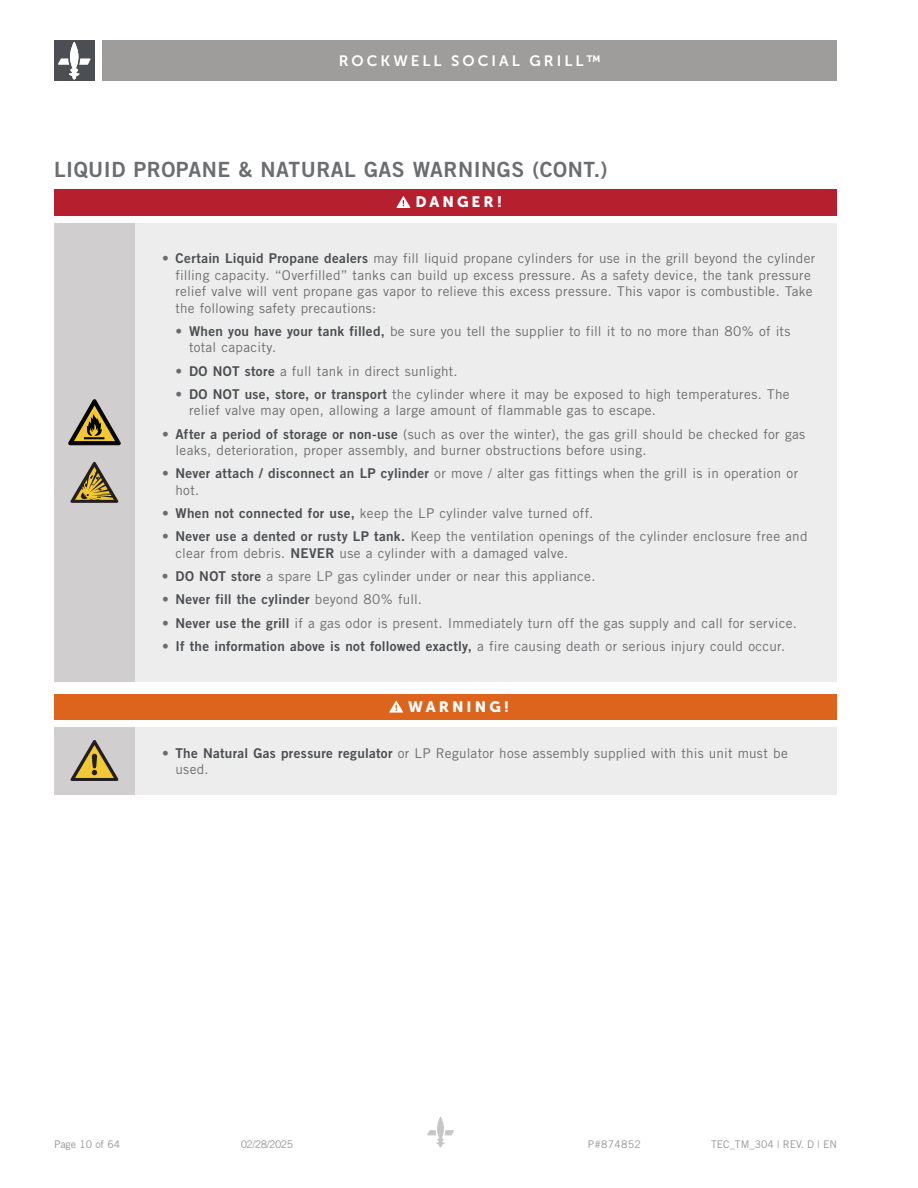
<style>
.page{position:relative;width:918px;height:1188px;background:#fff}
.page>*{position:absolute;margin:0;border:0;box-sizing:border-box;transform-origin:0 0}
.Section_Subhead_h2{font:21px "Trade Gothic LT Std Bd 2";letter-spacing:.025em;color:#6c6d70}
.t1{font:15px "Museo Sans 700";letter-spacing:.2em;color:#fff}
.Table_title_bar{font:15px "Museo Sans 900";letter-spacing:.2em;color:#fff}
.t2{font:13.5px/16.5px "Trade Gothic LT Std";letter-spacing:.02em;color:#6c6d70}
.t3{font:13.5px "Trade Gothic LT Std Bd 2";letter-spacing:.02em;color:#4b4e53}
.t4{font:10.5px "Trade Gothic LT Std";color:#939598}
.s1{font-family:"Trade Gothic LT Std Bd 2";color:#4b4e53}
.s2{font-family:"Trade Gothic LT Std";color:#6c6d70}
</style>
<div class="page">
<div style="left:103px;top:40px;width:734px;height:41px;background:#9f9c9c"></div>
<div style="left:54px;top:40px;width:40px;height:41px;background:#4b4e53"></div>
<svg style="left:58px;top:42px;width:33px;height:38px"></svg>
<svg style="left:427px;top:1117px;width:27px;height:31px"></svg>
<div style="left:54px;top:189px;width:783px;height:27px;background:#b61f2d"></div>
<div style="left:54px;top:223px;width:81px;height:459px;background:#d0cece"></div>
<div style="left:135px;top:223px;width:702px;height:459px;background:#ededed"></div>
<svg style="left:396px;top:196px;width:14px;height:12px"></svg>
<svg style="left:69px;top:400px;width:51px;height:45px"></svg>
<svg style="left:70px;top:462px;width:49px;height:41px"></svg>
<div style="left:54px;top:694px;width:783px;height:27px;background:#dc641c"></div>
<div style="left:54px;top:727px;width:81px;height:68px;background:#d0cece"></div>
<div style="left:135px;top:727px;width:702px;height:68px;background:#ededed"></div>
<svg style="left:389px;top:701px;width:14px;height:12px"></svg>
<svg style="left:71px;top:740px;width:48px;height:41px"></svg>
<p class="t1" style="left:339px;top:53px;width:263px">ROCKWELL SOCIAL GRILL™</p>
<p class="Section_Subhead_h2" style="left:54px;top:157px;width:555px">LIQUID PROPANE &amp; NATURAL GAS WARNINGS (CONT.)</p>
<p class="Table_title_bar" style="left:415px;top:194px;width:88px">DANGER!</p>
<p class="t2" style="left:176px;top:250px;width:641px;text-indent:-14px">• <span class="s1">Certain Liquid Propane dealers</span> may fill liquid propane cylinders for use in the grill beyond the cylinder filling capacity. “Overfilled” tanks can build up excess pressure. As a safety device, the tank pressure relief valve will vent propane gas vapor to relieve this excess pressure. This vapor is combustible. Take the following safety precautions:</p>
<p class="t2" style="left:189px;top:323px;width:603px;text-indent:-14px">• <span class="s1">When you have your tank filled,</span> be sure you tell the supplier to fill it to no more than 80% of its total capacity.</p>
<p class="t2" style="left:176px;top:363px;width:284px">• <span class="s1">DO NOT store</span> a full tank in direct sunlight.</p>
<p class="t2" style="left:189px;top:386px;width:602px;text-indent:-14px">• <span class="s1">DO NOT use, store, or transport</span> the cylinder where it may be exposed to high temperatures. The relief valve may open, allowing a large amount of flammable gas to escape.</p>
<p class="t2" style="left:176px;top:426px;width:631px;text-indent:-14px">• <span class="s1">After a period of storage or non-use</span> (such as over the winter), the gas grill should be checked for gas leaks, deterioration, proper assembly, and burner obstructions before using.</p>
<p class="t2" style="left:176px;top:465px;width:624px;text-indent:-14px">• <span class="s1">Never attach / disconnect an LP cylinder</span> or move / alter gas fittings when the grill is in operation or hot.</p>
<p class="t2" style="left:162px;top:505px;width:433px">• <span class="s1">When not connected for use,</span> keep the LP cylinder valve turned off.</p>
<p class="t2" style="left:175px;top:528px;width:634px;text-indent:-13px">• <span class="s1">Never use a dented or rusty LP tank.</span> Keep the ventilation openings of the cylinder enclosure free and clear from debris. <span class="s1">NEVER</span> use a cylinder with a damaged valve.</p>
<p class="t2" style="left:162px;top:568px;width:435px">• <span class="s1">DO NOT store</span> a spare LP gas cylinder under or near this appliance.</p>
<p class="t3" style="left:162px;top:591px;width:261px"><span class="s2">•</span> Never fill the cylinder <span class="s2">beyond 80% full.</span></p>
<p class="t2" style="left:162px;top:615px;width:636px">• <span class="s1">Never use the grill</span> if a gas odor is present. Immediately turn off the gas supply and call for service.</p>
<p class="t2" style="left:162px;top:638px;width:625px">• <span class="s1">If the information above is not followed exactly,</span> a fire causing death or serious injury could occur.</p>
<p class="Table_title_bar" style="left:408px;top:698px;width:103px">WARNING!</p>
<p class="t2" style="left:176px;top:744px;width:614px;text-indent:-14px">• <span class="s1">The Natural Gas pressure regulator</span> or LP Regulator hose assembly supplied with this unit must be used.</p>
<p class="t4" style="left:54px;top:1137px;width:68px">Page 10 of 64</p>
<p class="t4" style="left:241px;top:1137px;width:54px">02/28/2025</p>
<p class="t4" style="left:588px;top:1137px;width:55px">P#874852</p>
<p class="t4" style="left:711px;top:1137px;width:127px">TEC_TM_304 | REV. D | EN</p>
</div>
